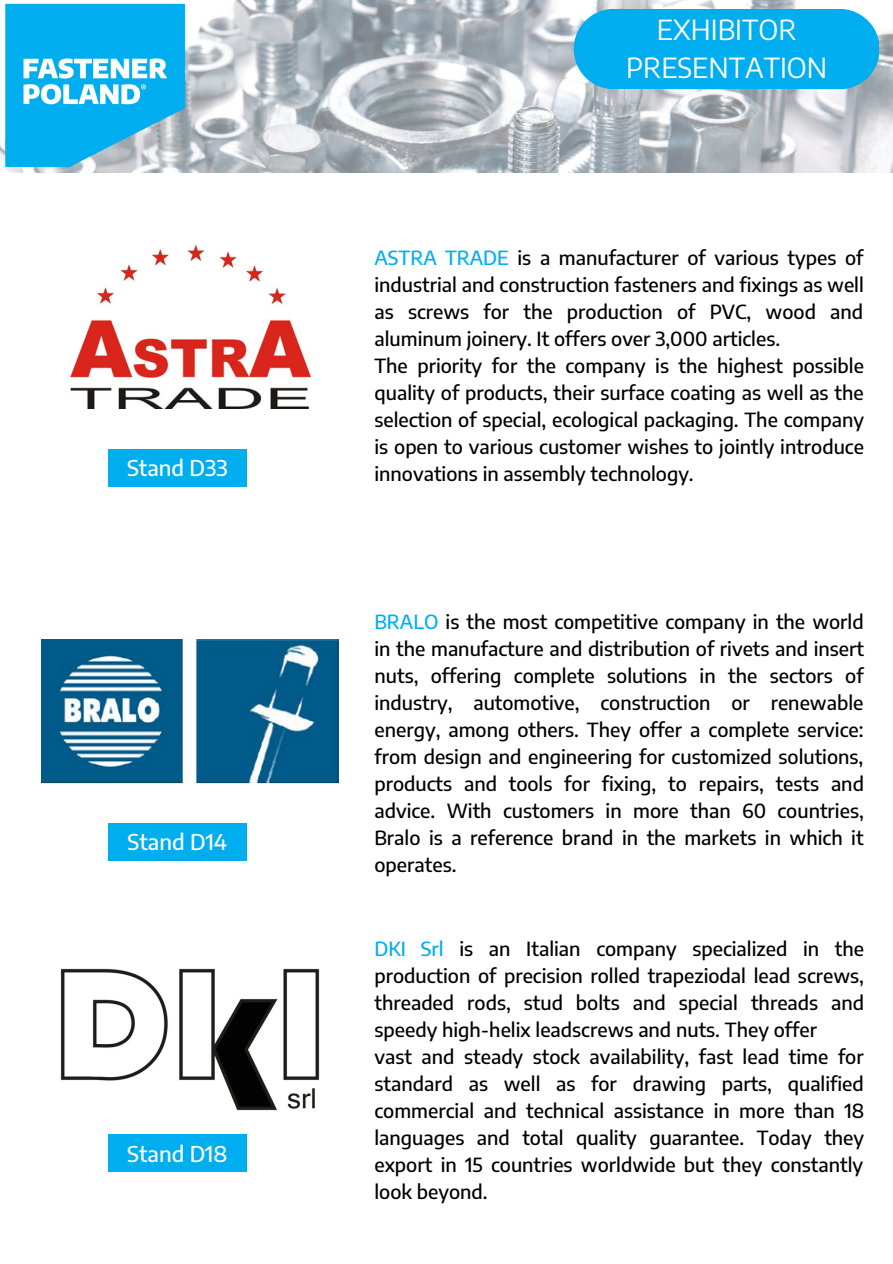
<style>
.page{position:relative;width:893px;height:1264px;background:#fff}
.page>*{position:absolute;margin:0;border:0;box-sizing:border-box;transform-origin:0 0}
.t1{font:27.75px/38.2px "Encode Sans";color:#fff;text-align:center}
.t2{font:500 21.75px "Encode Sans";color:#fff}
.t3{font:500 19.5px/27px "Encode Sans";color:#000}
.s1{color:#00aeef}
</style>
<div class="page">
<img style="left:190px;top:0;width:702px;height:172px">
<div style="left:573px;top:9px;width:306px;height:79px;background:#00aeef"></div>
<img style="left:0;top:3px;width:190px;height:170px">
<img style="left:70px;top:246px;width:240px;height:163px">
<div style="left:108px;top:449px;width:138px;height:37px;background:#00aeef"></div>
<img style="left:41px;top:639px;width:297px;height:144px">
<div style="left:108px;top:823px;width:138px;height:37px;background:#00aeef"></div>
<img style="left:61px;top:968px;width:258px;height:142px">
<div style="left:108px;top:1134px;width:138px;height:38px;background:#00aeef"></div>
<p class="t2" style="left:127px;top:453px;width:102px">Stand D33</p>
<p class="t2" style="left:128px;top:827px;width:101px">Stand D14</p>
<p class="t2" style="left:127px;top:1139px;width:102px">Stand D18</p>
<h1 class="t1" style="left:626px;top:10px;width:202px">EXHIBITOR<br>PRESENTATION</h1>
<p class="t3" style="left:374px;top:244px;width:491px"><span class="s1">ASTRA TRADE</span> is a manufacturer of various types of industrial and construction fasteners and fixings as well as screws for the production of PVC, wood and aluminum joinery. It offers over 3,000 articles.<br>The priority for the company is the highest possible quality of products, their surface coating as well as the selection of special, ecological packaging. The company is open to various customer wishes to jointly introduce innovations in assembly technology.</p>
<p class="t3" style="left:374px;top:608px;width:491px;text-align:justify"><span class="s1">BRALO</span> is the most competitive company in the world in the manufacture and distribution of rivets and insert nuts, offering complete solutions in the sectors of industry, automotive, construction or renewable energy, among others. They offer a complete service: from design and engineering for customized solutions, products and tools for fixing, to repairs, tests and advice. With customers in more than 60 countries, Bralo is a reference brand in the markets in which it operates.</p>
<p class="t3" style="left:374px;top:935px;width:491px"><span class="s1">DKI Srl</span> is an Italian company specialized in the production of precision rolled trapeziodal lead screws, threaded rods, stud bolts and special threads and speedy high-helix leadscrews and nuts. They offer<br>vast and steady stock availability, fast lead time for standard as well as for drawing parts, qualified commercial and technical assistance in more than 18 languages and total quality guarantee. Today they export in 15 countries worldwide but they constantly look beyond.</p>
</div>
